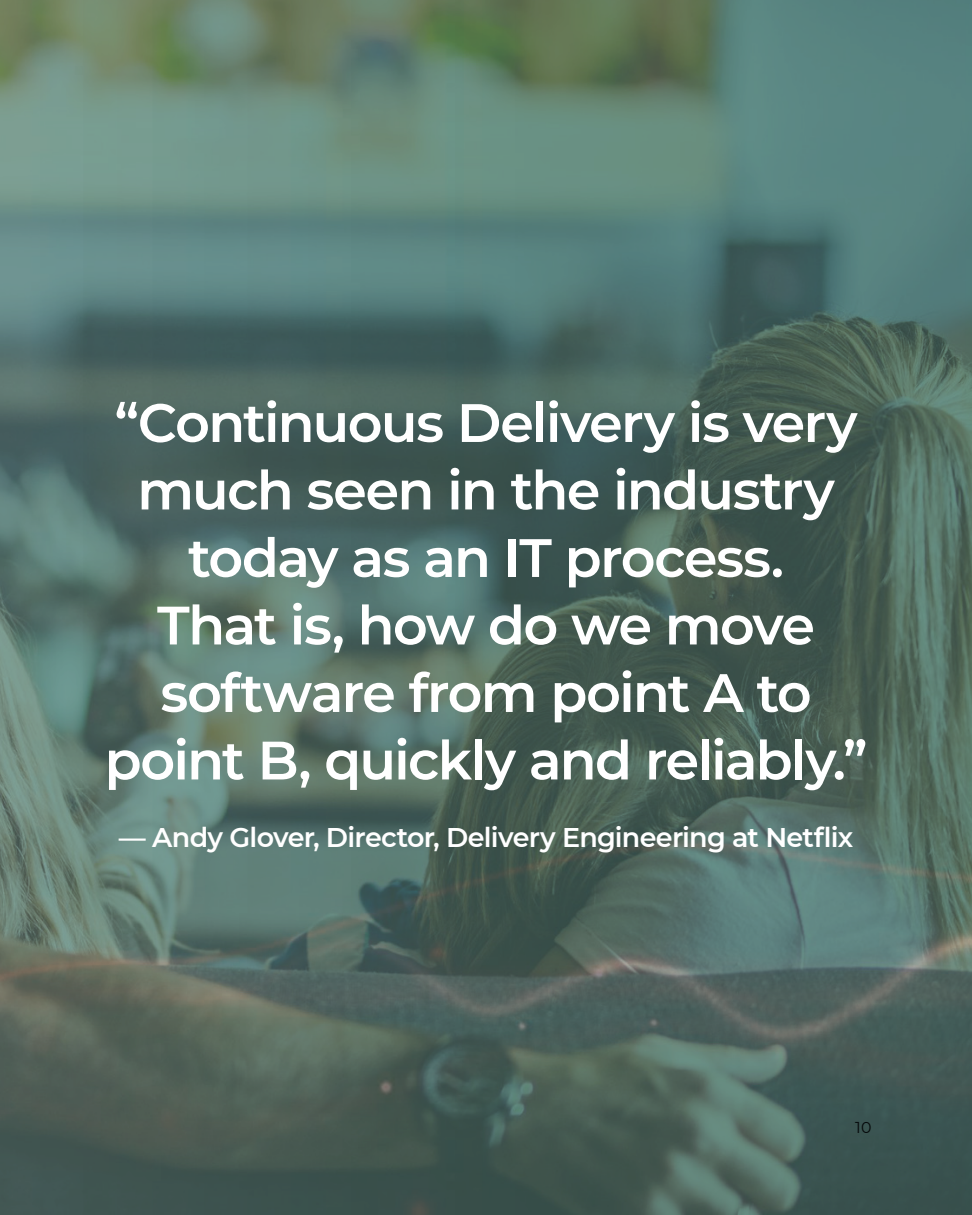
<style>
.page{position:relative;width:972px;height:1215px;background:#fff}
.page>*{position:absolute;margin:0;border:0;box-sizing:border-box;transform-origin:0 0}
.t1{font:600 54px/67.5px "Montserrat";letter-spacing:-.03em;color:#fff;text-align:center}
.t2{font:600 27px "Montserrat";letter-spacing:-.025em;color:#fff}
.t3{font:15.75px "Montserrat";color:#040503}
</style>
<div class="page">
<img style="left:0;top:0;width:972px;height:1215px">
<p class="t1" style="left:105px;top:387px;width:764px">“Continuous Delivery is very much seen in the industry today as an IT process.<br>That is, how do we move software from point A to point B, quickly and reliably.”</p>
<p class="t2" style="left:119px;top:818px;width:736px">— Andy Glover, Director, Delivery Engineering at Netflix</p>
<p class="t3" style="left:855px;top:1117px;width:18px">10</p>
</div>
